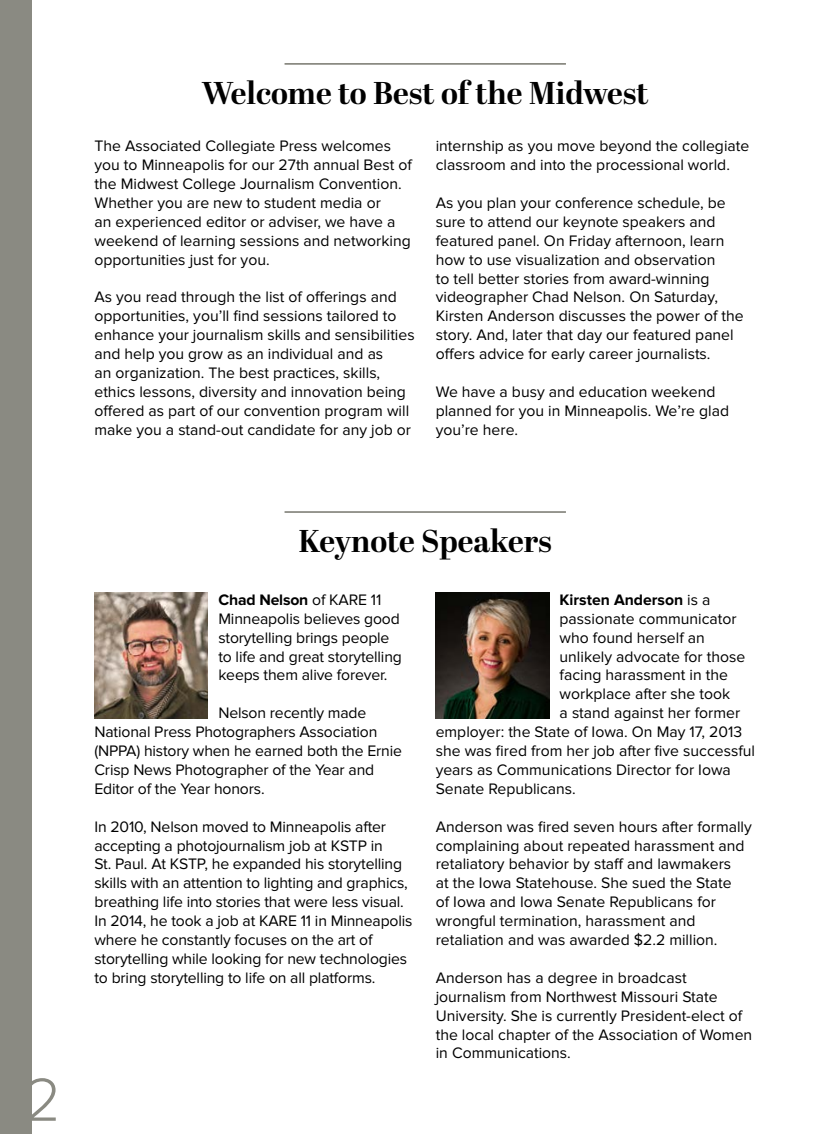
<style>
.page{position:relative;width:819px;height:1134px;background:#fff}
.page>*{position:absolute;margin:0;border:0;box-sizing:border-box;transform-origin:0 0}
.t1{font:300 63px "Proxima Nova";color:#8a8a82}
.t2{font:700 31.5px "Abril Display";color:#000}
.t3{font:15.75px/18.9px "Proxima Nova";color:#000}
.t4{font:700 15.75px "Proxima Nova";color:#000}
.s1{font-weight:700}
.s2{font-weight:400}
</style>
<div class="page">
<div style="left:0;top:0;width:32px;height:1134px;background:#8a8a82"></div>
<hr style="left:285px;top:511px;width:281px;height:2px;background:#8a8a82">
<img style="left:94px;top:593px;width:114px;height:126px">
<img style="left:436px;top:593px;width:113px;height:126px">
<hr style="left:285px;top:63px;width:281px;height:2px;background:#8a8a82">
<h1 class="t1" style="left:24px;top:1064px;width:38px">2</h1>
<h2 class="t2" style="left:202px;top:71px;width:449px">Welcome to Best of the Midwest</h2>
<p class="t3" style="left:94px;top:137px;width:319px">The Associated Collegiate Press welcomes you to Minneapolis for our 27th annual Best of the Midwest College Journalism Convention.<br>Whether you are new to student media or<br>an experienced editor or adviser, we have a weekend of learning sessions and networking opportunities just for you.</p>
<p class="t3" style="left:94px;top:288px;width:322px">As you read through the list of offerings and opportunities, you’ll find sessions tailored to enhance your journalism skills and sensibilities and help you grow as an individual and as<br>an organization. The best practices, skills, ethics lessons, diversity and innovation being offered as part of our convention program will make you a stand-out candidate for any job or</p>
<p class="t3" style="left:436px;top:137px;width:315px">internship as you move beyond the collegiate classroom and into the processional world.</p>
<p class="t3" style="left:436px;top:193px;width:309px">As you plan your conference schedule, be sure to attend our keynote speakers and featured panel. On Friday afternoon, learn how to use visualization and observation<br>to tell better stories from award-winning videographer Chad Nelson. On Saturday, Kirsten Anderson discusses the power of the story. And, later that day our featured panel offers advice for early career journalists.</p>
<p class="t3" style="left:436px;top:382px;width:295px">We have a busy and education weekend planned for you in Minneapolis. We’re glad you’re here.</p>
<h2 class="t2" style="left:298px;top:520px;width:255px">Keynote Speakers</h2>
<p class="t3" style="left:218px;top:590px;width:185px"><span class="s1">Chad Nelson</span> of KARE 11<br>Minneapolis believes good storytelling brings people to life and great storytelling keeps them alive forever.</p>
<p class="t3" style="left:94px;top:704px;width:309px;text-indent:124px">Nelson recently made National Press Photographers Association (NPPA) history when he earned both the Ernie Crisp News Photographer of the Year and Editor of the Year honors.</p>
<p class="t3" style="left:94px;top:817px;width:319px">In 2010, Nelson moved to Minneapolis after accepting a photojournalism job at KSTP in<br>St. Paul. At KSTP, he expanded his storytelling skills with an attention to lighting and graphics, breathing life into stories that were less visual.<br>In 2014, he took a job at KARE 11 in Minneapolis where he constantly focuses on the art of storytelling while looking for new technologies to bring storytelling to life on all platforms.</p>
<p class="t4" style="left:560px;top:590px;width:152px">Kirsten Anderson <span class="s2">is a</span></p>
<p class="t3" style="left:560px;top:609px;width:179px">passionate communicator</p>
<p class="t3" style="left:560px;top:628px;width:147px">who found herself an</p>
<p class="t3" style="left:560px;top:647px;width:187px">unlikely advocate for those</p>
<p class="t3" style="left:560px;top:666px;width:170px">facing harassment in the</p>
<p class="t3" style="left:560px;top:685px;width:172px">workplace after she took</p>
<p class="t3" style="left:560px;top:704px;width:182px">a stand against her former</p>
<p class="t3" style="left:436px;top:723px;width:308px">employer: the State of Iowa. On May 17, 2013</p>
<p class="t3" style="left:436px;top:742px;width:321px">she was fired from her job after five successful</p>
<p class="t3" style="left:436px;top:760px;width:297px">years as Communications Director for Iowa</p>
<p class="t3" style="left:436px;top:779px;width:142px">Senate Republicans.</p>
<p class="t3" style="left:436px;top:817px;width:318px">Anderson was fired seven hours after formally complaining about repeated harassment and retaliatory behavior by staff and lawmakers<br>at the Iowa Statehouse. She sued the State<br>of Iowa and Iowa Senate Republicans for wrongful termination, harassment and retaliation and was awarded $2.2 million.</p>
<p class="t3" style="left:436px;top:968px;width:318px">Anderson has a degree in broadcast journalism from Northwest Missouri State University. She is currently President-elect of the local chapter of the Association of Women in Communications.</p>
</div>
